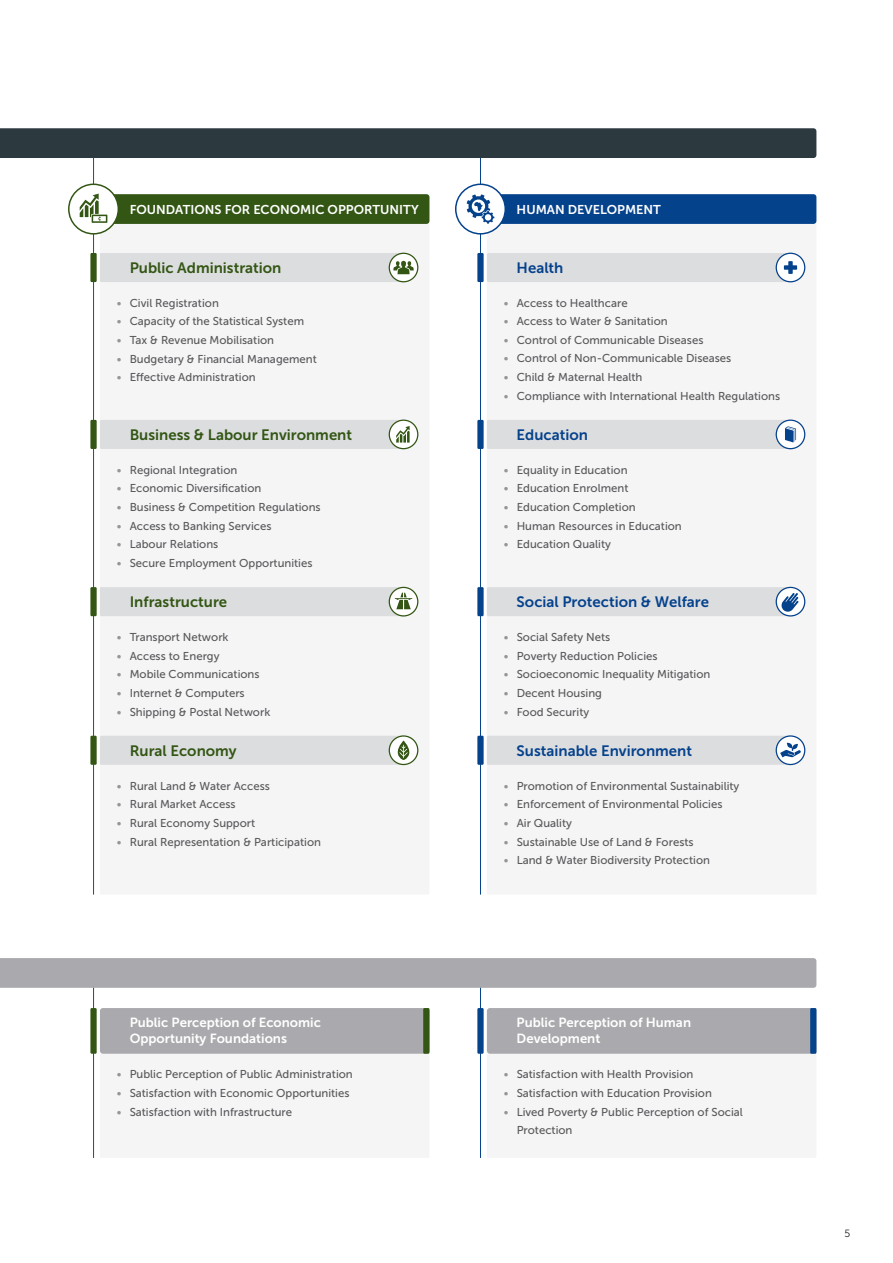
<style>
.page{position:relative;width:893px;height:1263px;background:#fff}
.page>*{position:absolute;margin:0;border:0;box-sizing:border-box;transform-origin:0 0}
.t1{font:15px "Museo Sans 700";color:#335614}
.t2{font:15px "Museo Sans 700";color:#05428c}
.t3{font:13.2px/15.9px "Museo Sans 700";color:#fff}
.t4{font:12.75px "Museo Sans 700";color:#fff}
.t5{font:11.4px/18.6px "Museo Sans 500";color:#57585a}
.t6{font:11.4px/18.6px "Museo Sans 500";color:#939598;text-align:justify}
.t7{font:10.5px "Museo Sans 300";color:#231f20}
</style>
<div class="page">
<hr style="left:93px;top:973px;width:1px;height:185px;background:#335614">
<div style="left:100px;top:1054px;width:329px;height:104px;background:#f5f5f6"></div>
<div style="left:100px;top:1008px;width:329px;height:46px;background:#aaaaae;border-radius:3px"></div>
<div style="left:90px;top:1008px;width:7px;height:46px;background:#335614"></div>
<div style="left:423px;top:1008px;width:6px;height:46px;background:#335614"></div>
<hr style="left:480px;top:973px;width:1px;height:185px;background:#05428c">
<div style="left:487px;top:1054px;width:329px;height:104px;background:#f5f5f6"></div>
<div style="left:487px;top:1008px;width:329px;height:46px;background:#aaaaae;border-radius:3px"></div>
<div style="left:477px;top:1008px;width:7px;height:46px;background:#05428c"></div>
<div style="left:810px;top:1008px;width:6px;height:46px;background:#05428c"></div>
<div style="left:100px;top:224px;width:329px;height:670px;background:#f5f5f6"></div>
<hr style="left:93px;top:143px;width:1px;height:751px;background:#335614">
<div style="left:100px;top:194px;width:329px;height:30px;background:#335614;border-radius:3px"></div>
<div style="left:69px;top:184px;width:49px;height:50px;background:#fff;border-radius:50%"></div>
<div style="left:68px;top:184px;width:51px;height:51px;border:2px solid #335614;border-radius:50%"></div>
<svg style="left:80px;top:194px;width:27px;height:29px"></svg>
<div style="left:100px;top:253px;width:304px;height:29px;background:#dcdddf"></div>
<div style="left:90px;top:253px;width:7px;height:29px;background:#335614"></div>
<svg style="left:389px;top:253px;width:29px;height:29px"></svg>
<div style="left:389px;top:253px;width:29px;height:29px;border:1px solid #335614;border-radius:50%"></div>
<svg style="left:393px;top:261px;width:21px;height:13px"></svg>
<div style="left:100px;top:420px;width:304px;height:29px;background:#dcdddf"></div>
<div style="left:90px;top:420px;width:7px;height:29px;background:#335614"></div>
<svg style="left:389px;top:420px;width:29px;height:29px"></svg>
<div style="left:389px;top:419px;width:29px;height:30px;border:1px solid #335614;border-radius:50%"></div>
<svg style="left:396px;top:426px;width:14px;height:17px"></svg>
<div style="left:100px;top:587px;width:304px;height:29px;background:#dcdddf"></div>
<div style="left:90px;top:587px;width:7px;height:29px;background:#335614"></div>
<svg style="left:389px;top:587px;width:29px;height:29px"></svg>
<div style="left:389px;top:587px;width:29px;height:29px;border:1px solid #335614;border-radius:50%"></div>
<svg style="left:395px;top:593px;width:17px;height:16px"></svg>
<div style="left:100px;top:736px;width:304px;height:29px;background:#dcdddf"></div>
<div style="left:90px;top:736px;width:7px;height:29px;background:#335614"></div>
<svg style="left:389px;top:736px;width:29px;height:28px"></svg>
<div style="left:389px;top:735px;width:29px;height:30px;border:1px solid #335614;border-radius:50%"></div>
<svg style="left:397px;top:740px;width:13px;height:20px"></svg>
<div style="left:487px;top:224px;width:329px;height:670px;background:#f5f5f6"></div>
<hr style="left:480px;top:143px;width:1px;height:751px;background:#05428c">
<div style="left:487px;top:194px;width:329px;height:30px;background:#05428c;border-radius:3px"></div>
<div style="left:456px;top:184px;width:49px;height:50px;background:#fff;border-radius:50%"></div>
<div style="left:455px;top:184px;width:51px;height:51px;border:2px solid #05428c;border-radius:50%"></div>
<svg style="left:467px;top:194px;width:27px;height:30px"></svg>
<div style="left:487px;top:253px;width:303px;height:29px;background:#dcdddf"></div>
<div style="left:477px;top:253px;width:7px;height:29px;background:#05428c"></div>
<div style="left:776px;top:253px;width:29px;height:29px;background:#fff;border-radius:50%"></div>
<div style="left:776px;top:253px;width:29px;height:29px;border:1px solid #05428c;border-radius:50%"></div>
<svg style="left:784px;top:261px;width:13px;height:13px"></svg>
<div style="left:487px;top:420px;width:303px;height:29px;background:#dcdddf"></div>
<div style="left:477px;top:420px;width:7px;height:29px;background:#05428c"></div>
<svg style="left:776px;top:420px;width:29px;height:29px"></svg>
<div style="left:776px;top:419px;width:29px;height:30px;border:1px solid #05428c;border-radius:50%"></div>
<svg style="left:785px;top:426px;width:11px;height:16px"></svg>
<div style="left:487px;top:587px;width:303px;height:29px;background:#dcdddf"></div>
<div style="left:477px;top:587px;width:7px;height:29px;background:#05428c"></div>
<svg style="left:776px;top:587px;width:29px;height:29px"></svg>
<div style="left:776px;top:587px;width:29px;height:29px;border:1px solid #05428c;border-radius:50%"></div>
<svg style="left:781px;top:593px;width:18px;height:19px"></svg>
<div style="left:487px;top:736px;width:303px;height:29px;background:#dcdddf"></div>
<div style="left:477px;top:736px;width:7px;height:29px;background:#05428c"></div>
<svg style="left:776px;top:736px;width:29px;height:28px"></svg>
<div style="left:776px;top:735px;width:29px;height:30px;border:1px solid #05428c;border-radius:50%"></div>
<svg style="left:780px;top:743px;width:21px;height:14px"></svg>
<div style="left:0;top:128px;width:816px;height:30px;background:#2c393f"></div>
<div style="left:0;top:958px;width:816px;height:30px;background:#aaaaae"></div>
<p class="t4" style="left:130px;top:202px;width:291px">FOUNDATIONS FOR ECONOMIC OPPORTUNITY</p>
<p class="t4" style="left:517px;top:202px;width:146px">HUMAN DEVELOPMENT</p>
<h1 class="t1" style="left:130px;top:260px;width:153px">Public Administration</h1>
<h1 class="t2" style="left:517px;top:260px;width:48px">Health</h1>
<p class="t6" style="left:117px;top:293px;width:6px">• • • • •</p>
<p class="t5" style="left:130px;top:293px;width:189px">Civil Registration<br>Capacity of the Statistical System<br>Tax &amp; Revenue Mobilisation<br>Budgetary &amp; Financial Management<br>Effective Administration</p>
<p class="t6" style="left:504px;top:293px;width:6px">• • • • • •</p>
<p class="t5" style="left:517px;top:293px;width:265px">Access to Healthcare<br>Access to Water &amp; Sanitation<br>Control of Communicable Diseases<br>Control of Non-Communicable Diseases<br>Child &amp; Maternal Health<br>Compliance with International Health Regulations</p>
<h1 class="t1" style="left:130px;top:426px;width:224px">Business &amp; Labour Environment</h1>
<h1 class="t2" style="left:517px;top:426px;width:73px">Education</h1>
<p class="t6" style="left:117px;top:461px;width:6px">• • • • • •</p>
<p class="t5" style="left:130px;top:461px;width:192px">Regional Integration<br>Economic Diversification<br>Business &amp; Competition Regulations<br>Access to Banking Services<br>Labour Relations<br>Secure Employment Opportunities</p>
<p class="t6" style="left:504px;top:461px;width:6px">• • • • •</p>
<p class="t5" style="left:517px;top:461px;width:167px">Equality in Education<br>Education Enrolment<br>Education Completion<br>Human Resources in Education<br>Education Quality</p>
<h1 class="t1" style="left:130px;top:594px;width:99px">Infrastructure</h1>
<h1 class="t2" style="left:517px;top:594px;width:194px">Social Protection &amp; Welfare</h1>
<p class="t6" style="left:117px;top:628px;width:6px">• • • • •</p>
<p class="t5" style="left:130px;top:628px;width:142px">Transport Network<br>Access to Energy<br>Mobile Communications<br>Internet &amp; Computers<br>Shipping &amp; Postal Network</p>
<p class="t6" style="left:504px;top:628px;width:6px">• • • • •</p>
<p class="t5" style="left:517px;top:628px;width:195px">Social Safety Nets<br>Poverty Reduction Policies<br>Socioeconomic Inequality Mitigation<br>Decent Housing<br>Food Security</p>
<h1 class="t1" style="left:130px;top:742px;width:109px">Rural Economy</h1>
<h1 class="t2" style="left:517px;top:742px;width:177px">Sustainable Environment</h1>
<p class="t6" style="left:117px;top:776px;width:6px">• • • •</p>
<p class="t5" style="left:130px;top:776px;width:193px">Rural Land &amp; Water Access<br>Rural Market Access<br>Rural Economy Support<br>Rural Representation &amp; Participation</p>
<p class="t6" style="left:504px;top:776px;width:6px">• • • • •</p>
<p class="t5" style="left:517px;top:776px;width:224px">Promotion of Environmental Sustainability Enforcement of Environmental Policies Air Quality<br>Sustainable Use of Land &amp; Forests<br>Land &amp; Water Biodiversity Protection</p>
<p class="t3" style="left:130px;top:1014px;width:193px">Public Perception of Economic<br>Opportunity Foundations</p>
<p class="t3" style="left:517px;top:1014px;width:176px">Public Perception of Human<br>Development</p>
<p class="t6" style="left:117px;top:1065px;width:6px">• • •</p>
<p class="t5" style="left:130px;top:1065px;width:225px">Public Perception of Public Administration<br>Satisfaction with Economic Opportunities<br>Satisfaction with Infrastructure</p>
<p class="t6" style="left:504px;top:1065px;width:6px">• • •</p>
<p class="t5" style="left:517px;top:1065px;width:228px">Satisfaction with Health Provision Satisfaction with Education Provision<br>Lived Poverty &amp; Public Perception of Social Protection</p>
<p class="t7" style="left:845px;top:1227px;width:7px">5</p>
</div>
